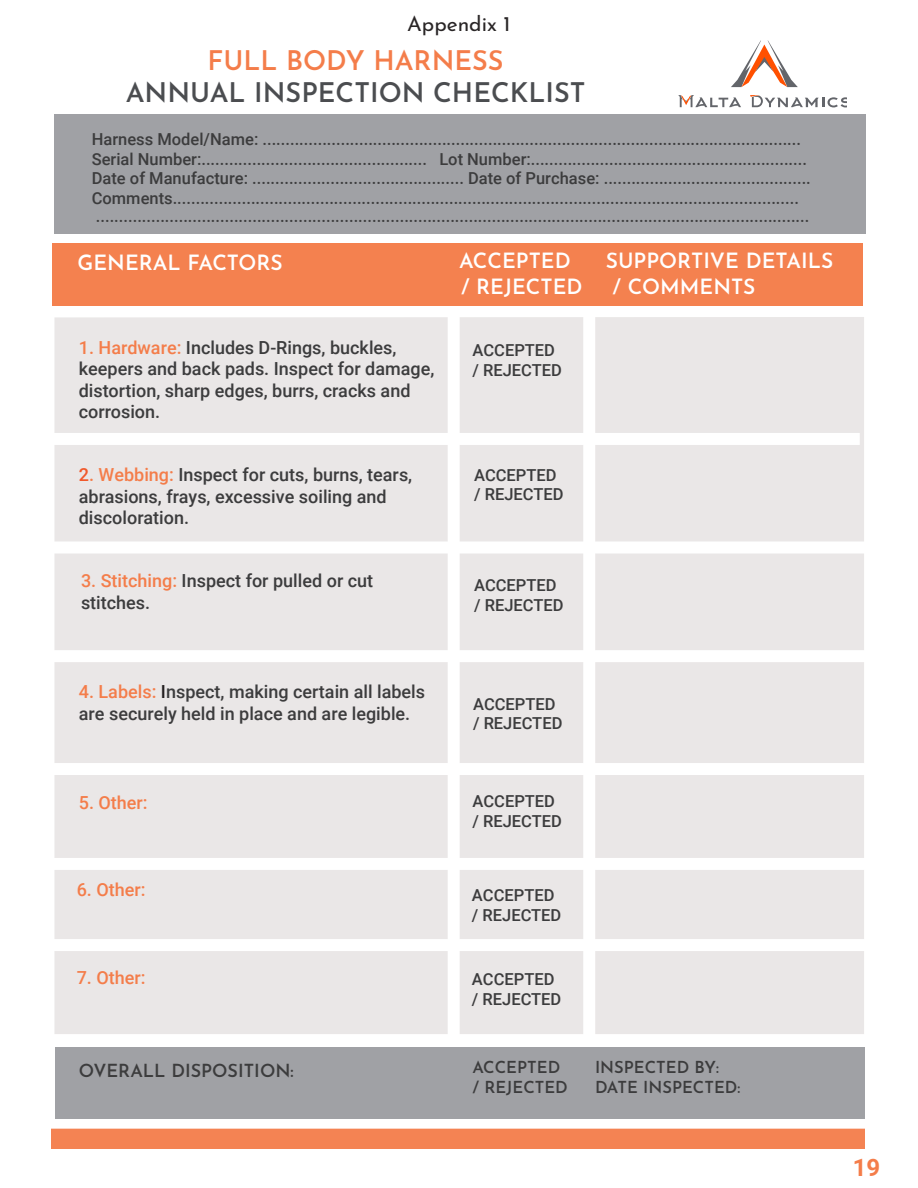
<style>
.page{position:relative;width:918px;height:1188px;background:#fff}
.page>*{position:absolute;margin:0;border:0;box-sizing:border-box;transform-origin:0 0}
.t1{font:600 27px "Josefin Sans";color:#4b4d50}
.t2{font:600 27px "Josefin Sans";color:#f47d4a}
.t3{font:700 24px "Roboto";color:#f47d4a}
.t4{font:600 21px "Josefin Sans";color:#fff}
.t5{font:21px "Josefin Sans";color:#231f20}
.t6{font:500 18px/21.6px "Roboto";color:#3c3c3d}
.t7{font:500 18px "Roboto";color:#f47d4a}
.t8{font:600 18px "Josefin Sans";color:#3c3c3d}
.t9{font:500 16.5px "Roboto";color:#3c3c3d}
.t10{font:600 16.5px "Josefin Sans";color:#3c3c3d}
.s1{color:#f47d4a}
.s2{color:#f1592b}
.s3{color:#231f20}
</style>
<div class="page">
<div style="left:53px;top:243px;width:810px;height:63px;background:#f47d4a"></div>
<div style="left:54px;top:114px;width:811px;height:120px;background:#a0a1a5"></div>
<div style="left:54px;top:317px;width:810px;height:717px;background:#eae7e7"></div>
<div style="left:51px;top:1118px;width:814px;height:31px;background:#f48353"></div>
<div style="left:42px;top:939px;width:845px;height:12px;background:#fff"></div>
<div style="left:44px;top:858px;width:828px;height:12px;background:#fff"></div>
<div style="left:45px;top:763px;width:822px;height:12px;background:#fff"></div>
<div style="left:51px;top:650px;width:822px;height:12px;background:#fff"></div>
<div style="left:44px;top:542px;width:822px;height:12px;background:#fff"></div>
<div style="left:38px;top:433px;width:822px;height:12px;background:#fff"></div>
<div style="left:448px;top:317px;width:12px;height:801px;background:#fff"></div>
<div style="left:583px;top:316px;width:12px;height:802px;background:#fff"></div>
<div style="left:50px;top:1117px;width:822px;height:12px;background:#fff"></div>
<svg style="left:731px;top:41px;width:67px;height:46px"></svg>
<svg style="left:750px;top:95px;width:96px;height:12px"></svg>
<svg style="left:678px;top:95px;width:63px;height:12px"></svg>
<div style="left:55px;top:1048px;width:810px;height:71px;background:#a0a1a5"></div>
<p class="t5" style="left:407px;top:6px;width:105px">Appendix 1</p>
<p class="t2" style="left:207px;top:37px;width:298px">FULL BODY HARNESS</p>
<p class="t1" style="left:126px;top:70px;width:461px">ANNUAL INSPECTION CHECKLIST</p>
<p class="t9" style="left:92px;top:127px;width:711px">Harness Model/Name: .....................................................................................................................</p>
<p class="t9" style="left:92px;top:147px;width:717px">Serial Number:................................................. Lot Number:............................................................</p>
<p class="t9" style="left:92px;top:167px;width:721px">Date of Manufacture: .............................................. Date of Purchase: .............................................</p>
<p class="t9" style="left:92px;top:187px;width:709px">Comments........................................................................................................................................</p>
<p class="t9" style="left:96px;top:205px;width:715px">...........................................................................................................................................................</p>
<p class="t4" style="left:78px;top:245px;width:207px">GENERAL FACTORS</p>
<p class="t6" style="left:79px;top:336px;width:357px"><span class="s1">1. Hardware:</span> Includes D-Rings, buckles, keepers and back pads. Inspect for damage, distortion, sharp edges, burrs, cracks and corrosion.</p>
<p class="t6" style="left:79px;top:463px;width:335px"><span class="s2">2</span><span class="s1">. Webbing:</span> Inspect for cuts, burns, tears, abrasions, frays, excessive soiling and</p>
<p class="t6" style="left:79px;top:506px;width:112px">discoloration.</p>
<p class="t6" style="left:81px;top:569px;width:294px"><span class="s1">3. Stitching:</span> Inspect for pulled or cut</p>
<p class="t6" style="left:81px;top:591px;width:71px">stitches.</p>
<p class="t4" style="left:459px;top:243px;width:113px">ACCEPTED</p>
<p class="t4" style="left:461px;top:268px;width:123px">/ REJECTED</p>
<p class="t9" style="left:472px;top:339px;width:84px">ACCEPTED</p>
<p class="t9" style="left:472px;top:359px;width:91px">/ REJECTED</p>
<p class="t4" style="left:606px;top:243px;width:229px">SUPPORTIVE DETAILS</p>
<p class="t4" style="left:613px;top:268px;width:144px">/ COMMENTS</p>
<p class="t9" style="left:474px;top:463px;width:84px">ACCEPTED</p>
<p class="t9" style="left:474px;top:483px;width:91px">/ REJECTED</p>
<p class="t9" style="left:474px;top:574px;width:84px">ACCEPTED</p>
<p class="t9" style="left:474px;top:593px;width:91px">/ REJECTED</p>
<p class="t6" style="left:79px;top:680px;width:348px"><span class="s1">4. Labels:</span> <span class="s3">I</span>nspect, making certain all labels are securely held in place and are legible.</p>
<p class="t7" style="left:79px;top:790px;width:70px">5. Other:</p>
<p class="t7" style="left:77px;top:877px;width:70px">6. Other:</p>
<p class="t7" style="left:77px;top:965px;width:70px">7. Other:</p>
<p class="t9" style="left:473px;top:692px;width:84px">ACCEPTED</p>
<p class="t9" style="left:473px;top:712px;width:91px">/ REJECTED</p>
<p class="t9" style="left:472px;top:790px;width:84px">ACCEPTED</p>
<p class="t9" style="left:472px;top:809px;width:91px">/ REJECTED</p>
<p class="t9" style="left:472px;top:884px;width:84px">ACCEPTED</p>
<p class="t9" style="left:472px;top:904px;width:91px">/ REJECTED</p>
<p class="t9" style="left:472px;top:968px;width:84px">ACCEPTED</p>
<p class="t9" style="left:472px;top:987px;width:91px">/ REJECTED</p>
<p class="t8" style="left:79px;top:1056px;width:216px">OVERALL DISPOSITION:</p>
<p class="t10" style="left:472px;top:1053px;width:89px">ACCEPTED</p>
<p class="t10" style="left:472px;top:1073px;width:97px">/ REJECTED</p>
<p class="t10" style="left:604px;top:1048px;width:125px">INSPECTED BY:</p>
<p class="t10" style="left:604px;top:1068px;width:147px">DATE INSPECTED:</p>
<p class="t10" style="left:595px;top:1053px;width:125px">INSPECTED BY:</p>
<p class="t10" style="left:595px;top:1073px;width:147px">DATE INSPECTED:</p>
<p class="t3" style="left:853px;top:1151px;width:29px">19</p>
</div>
